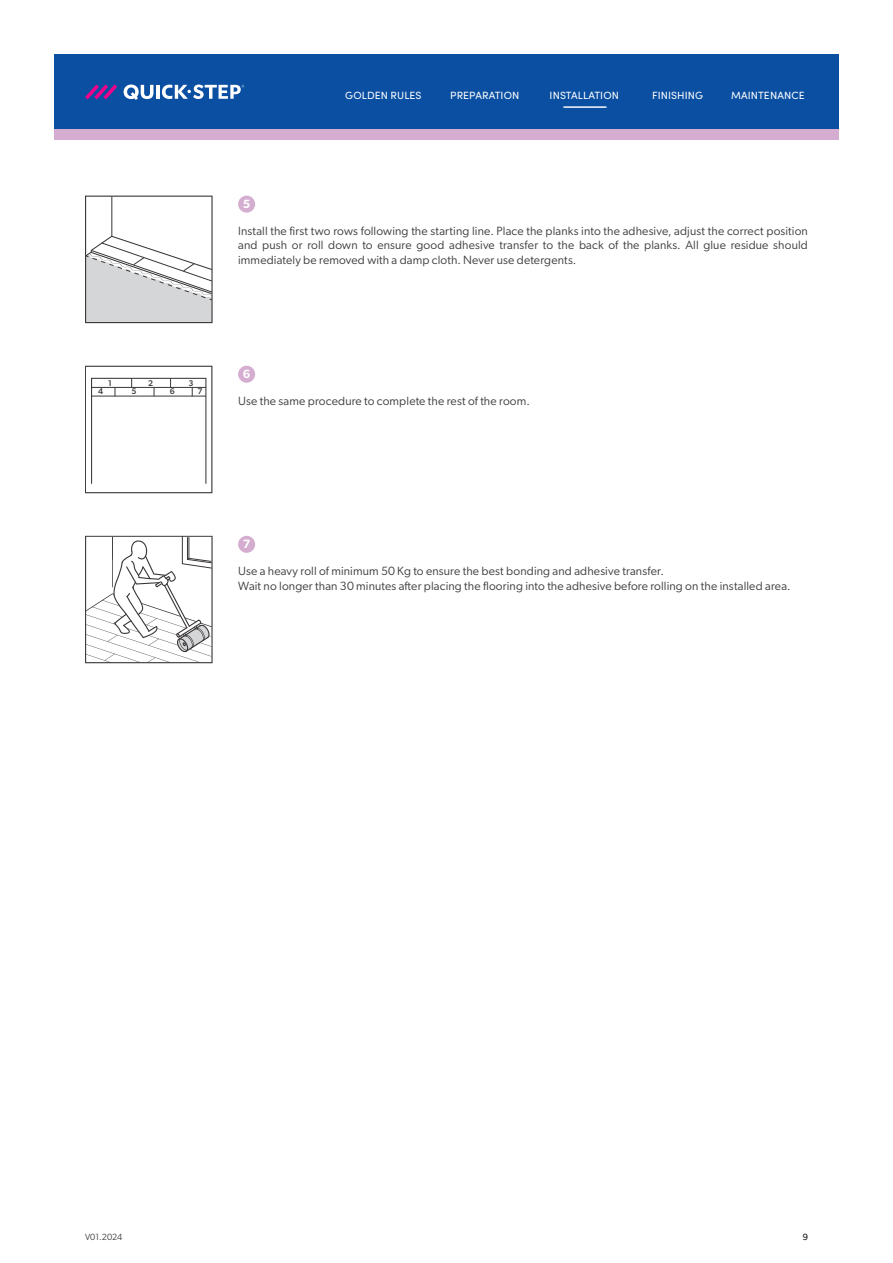
<style>
.page{position:relative;width:893px;height:1263px;background:#fff}
.page>*{position:absolute;margin:0;border:0;box-sizing:border-box;transform-origin:0 0}
.Body{font:12px/14.4px "Gibson";letter-spacing:.01em;color:#3e3e3f;text-align:justify}
.t1{font:600 12px "Gibson";color:#fff}
.t2{font:10.5px "Sofia Pro";letter-spacing:.01em;color:#fff}
.t3{font:9px "Gibson";color:#3e3e3f}
.t4{font:500 8.25px "Gibson";color:#231f20}
</style>
<div class="page">
<div style="left:54px;top:54px;width:785px;height:75px;background:#0a4fa2"></div>
<div style="left:54px;top:129px;width:785px;height:11px;background:#d4add0"></div>
<svg style="left:85px;top:84px;width:32px;height:15px"></svg>
<svg style="left:124px;top:85px;width:29px;height:15px"></svg>
<hr style="left:156px;top:85px;width:4px;height:14px;background:#fff">
<svg style="left:162px;top:85px;width:82px;height:14px"></svg>
<hr style="left:563px;top:107px;width:43px;height:1px;background:#fff">
<hr style="left:564px;top:107px;width:43px;height:1px;background:#fff">
<svg style="left:85px;top:196px;width:128px;height:127px"></svg>
<div style="left:238px;top:196px;width:17px;height:17px;background:#d4add0;border-radius:50%"></div>
<svg style="left:85px;top:366px;width:127px;height:127px"></svg>
<div style="left:238px;top:366px;width:17px;height:17px;background:#d4add0;border-radius:50%"></div>
<svg style="left:85px;top:536px;width:128px;height:127px"></svg>
<div style="left:238px;top:536px;width:17px;height:17px;background:#d4add0;border-radius:50%"></div>
<p class="t2" style="left:345px;top:87px;width:78px">GOLDEN RULES</p>
<p class="t2" style="left:450px;top:87px;width:71px">PREPARATION</p>
<p class="t2" style="left:550px;top:87px;width:71px">INSTALLATION</p>
<p class="t2" style="left:652px;top:87px;width:53px">FINISHING</p>
<p class="t2" style="left:731px;top:87px;width:75px">MAINTENANCE</p>
<p class="t1" style="left:243px;top:197px;width:9px">5</p>
<p class="Body" style="left:238px;top:223px;width:571px">Install the first two rows following the starting line. Place the planks into the adhesive, adjust the correct position and push or roll down to ensure good adhesive transfer to the back of the planks. All glue residue should immediately be removed with a damp cloth. Never use detergents.</p>
<p class="t4" style="left:108px;top:378px;width:5px">1</p>
<p class="t4" style="left:148px;top:378px;width:6px">2</p>
<p class="t4" style="left:188px;top:378px;width:6px">3</p>
<p class="t4" style="left:98px;top:387px;width:6px">4</p>
<p class="t4" style="left:132px;top:387px;width:6px">5</p>
<p class="t4" style="left:170px;top:387px;width:6px">6</p>
<p class="t4" style="left:198px;top:386px;width:6px">7</p>
<p class="t1" style="left:243px;top:367px;width:9px">6</p>
<p class="Body" style="left:238px;top:394px;width:293px">Use the same procedure to complete the rest of the room.</p>
<p class="t1" style="left:243px;top:537px;width:9px">7</p>
<p class="Body" style="left:238px;top:564px;width:427px">Use a heavy roll of minimum 50 Kg to ensure the best bonding and adhesive transfer.</p>
<p class="Body" style="left:238px;top:578px;width:554px">Wait no longer than 30 minutes after placing the flooring into the adhesive before rolling on the installed area.</p>
<p class="t3" style="left:85px;top:1231px;width:39px">V01.2024</p>
<p class="t3" style="left:803px;top:1231px;width:7px">9</p>
</div>
